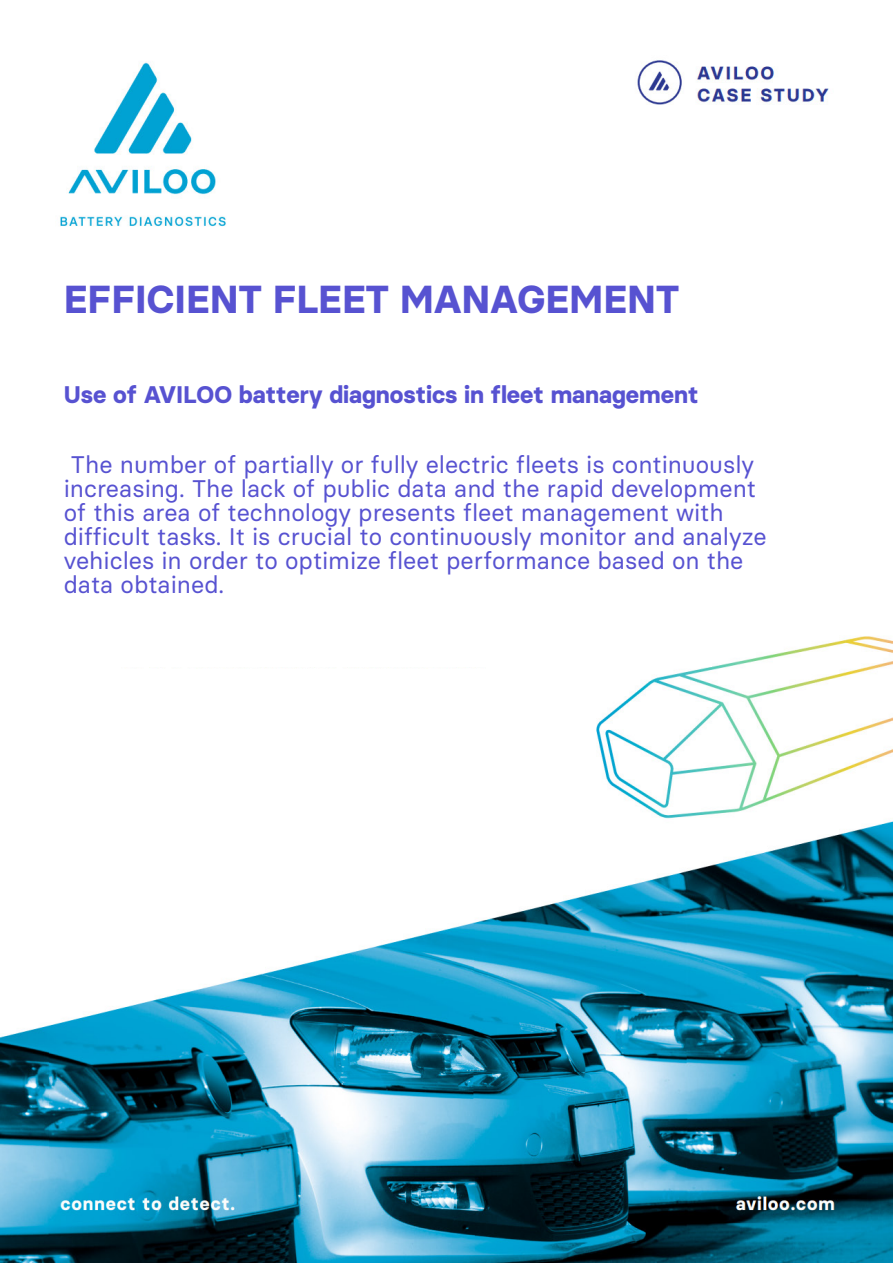
<style>
.page{position:relative;width:893px;height:1263px;background:#fff}
.page>*{position:absolute;margin:0;border:0;box-sizing:border-box;transform-origin:0 0}
.t1{font:700 39px "Basier Circle";color:#5752d1}
.t2{font:24px/24px "Basier Circle";color:#5752d1}
.t3{font:700 24px "Basier Circle";color:#5752d1}
</style>
<div class="page">
<img style="left:0;top:60px;width:893px;height:1203px">
<div style="left:15px;top:272px;width:878px;height:357px;background:#fff"></div>
<div style="left:85px;top:622px;width:626px;height:44px;background:#fff"></div>
<p class="t1" style="left:64px;top:276px;width:617px">EFFICIENT FLEET MANAGEMENT</p>
<p class="t3" style="left:64px;top:380px;width:636px">Use of AVILOO battery diagnostics in fleet management</p>
<p class="t2" style="left:64px;top:452px;width:704px">The number of partially or fully electric fleets is continuously increasing. The lack of public data and the rapid development of this area of technology presents fleet management with difficult tasks. It is crucial to continuously monitor and analyze vehicles in order to optimize fleet performance based on the data obtained.</p>
</div>
